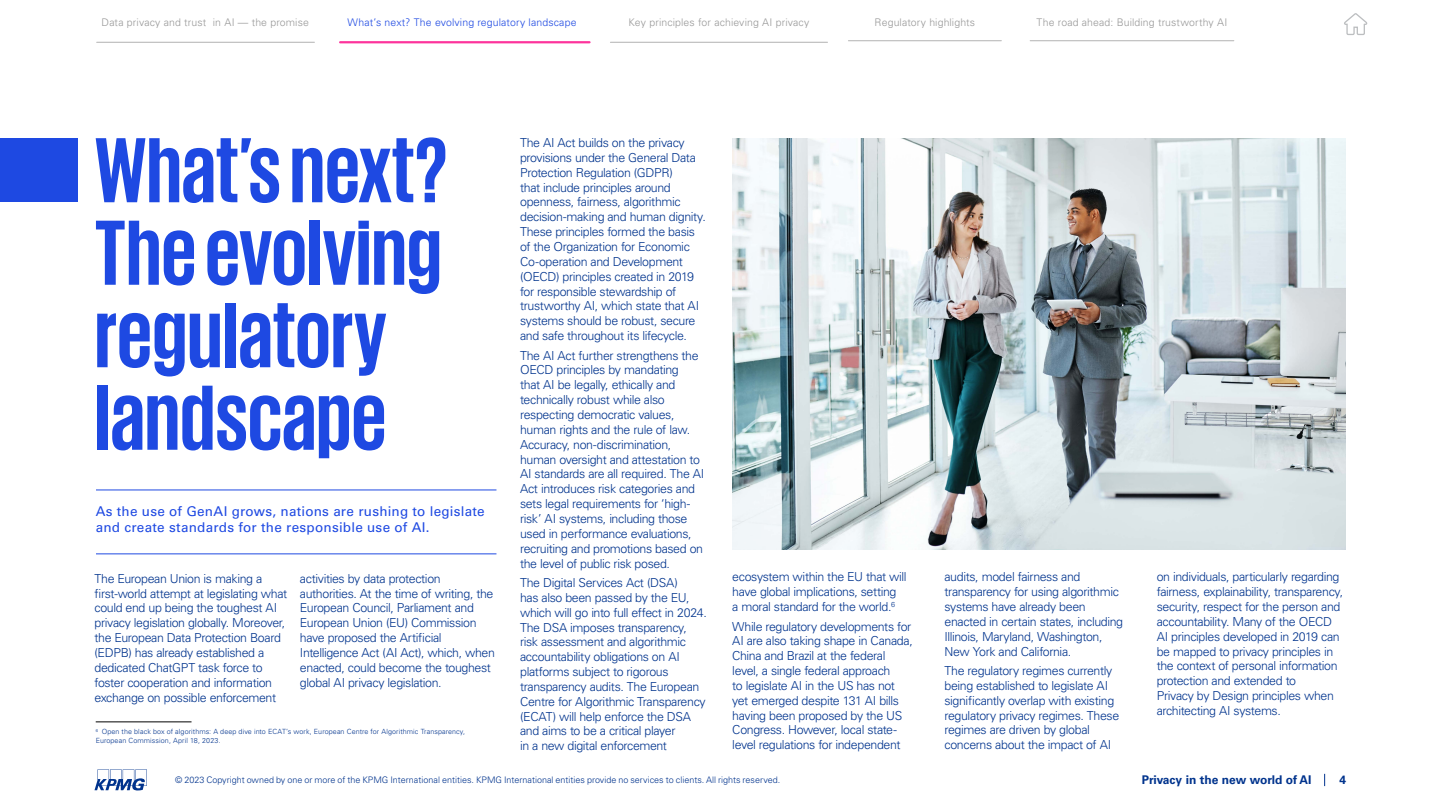
<style>
.page{position:relative;width:1441px;height:810px;background:#fff}
.page>*{position:absolute;margin:0;border:0;box-sizing:border-box;transform-origin:0 0}
.t1{font:700 94.5px/82.5px "KPMG";color:#1e49e2}
.t2{font:13.5px/16.2px "Univers LT Std";letter-spacing:.015em;color:#1e49e2}
.t3{font:300 12.38px/14.9px "Univers LT Std";letter-spacing:-.03em;color:#00338d}
.t4{font:700 12px "Univers LT Std";color:#00338d}
.t5{font:300 10.5px "Univers LT Std";letter-spacing:.01em;color:#989898}
.t6{font:300 10.5px "Univers LT Std";letter-spacing:.01em;color:#1e49e2}
.t7{font:300 9px "Univers LT Std";color:#00338d}
.t8{font:300 7.12px/8.6px "Univers LT Std";letter-spacing:.01em;color:#00338d}
</style>
<div class="page">
<hr style="left:96px;top:490px;width:400px;height:1px;background:#1e49e2">
<hr style="left:96px;top:554px;width:400px;height:1px;background:#1e49e2">
<div style="left:0;top:138px;width:77px;height:64px;background:#1e49e2"></div>
<img style="left:732px;top:138px;width:613px;height:411px">
<hr style="left:96px;top:722px;width:95px;height:1px;background:#000">
<svg style="left:94px;top:769px;width:53px;height:22px"></svg>
<svg style="left:1324px;top:774px;width:1px;height:12px"></svg>
<svg style="left:1344px;top:13px;width:24px;height:22px"></svg>
<hr style="left:97px;top:42px;width:217px;height:1px;background:#b2b2b2">
<hr style="left:610px;top:42px;width:217px;height:1px;background:#b2b2b2">
<hr style="left:848px;top:40px;width:153px;height:1px;background:#b2b2b2">
<hr style="left:1030px;top:40px;width:203px;height:1px;background:#b2b2b2">
<hr style="left:340px;top:41px;width:249px;height:2px;background:#fd349c">
<p class="t5" style="left:102px;top:16px;width:209px">Data privacy and trust in AI — the promise</p>
<p class="t6" style="left:347px;top:16px;width:230px">What’s next? The evolving regulatory landscape</p>
<p class="t5" style="left:628px;top:16px;width:182px">Key principles for achieving AI privacy</p>
<p class="t5" style="left:874px;top:16px;width:102px">Regulatory highlights</p>
<p class="t5" style="left:1036px;top:16px;width:192px">The road ahead: Building trustworthy AI</p>
<h1 class="t1" style="left:94px;top:126px;width:355px">What’snext?<br>The evolving regulatory landscape</h1>
<p class="t2" style="left:96px;top:503px;width:390px">As the use of GenAI grows, nations are rushing to legislate and create standards for the responsible use of AI.</p>
<p class="t3" style="left:94px;top:571px;width:194px">The European Union is making a first-world attempt at legislating what could end up being the toughest AI privacy legislation globally. Moreover, the European Data Protection Board (EDPB) has already established a dedicated ChatGPT task force to foster cooperation and information exchange on possible enforcement</p>
<p class="t3" style="left:300px;top:571px;width:196px">activities by data protection authorities. At the time of writing, the European Council, Parliament and European Union (EU) Commission have proposed the Artificial Intelligence Act (AI Act), which, when enacted, could become the toughest global AI privacy legislation.</p>
<p class="t8" style="left:96px;top:727px;width:371px"><sup>6</sup> Open the black box of algorithms: A deep dive into ECAT’s work, European Centre for Algorithmic Transparency,<br>European Commission, April 18, 2023.</p>
<p class="t3" style="left:520px;top:135px;width:187px">The AI Act builds on the privacy provisions under the General Data Protection Regulation (GDPR)<br>that include principles around openness, fairness, algorithmic decision-making and human dignity.<br>These principles formed the basis of the Organization for Economic Co-operation and Development (OECD) principles created in 2019 for responsible stewardship of trustworthy AI, which state that AI systems should be robust, secure and safe throughout its lifecycle.</p>
<p class="t3" style="left:520px;top:348px;width:186px">The AI Act further strengthens the OECD principles by mandating<br>that AI be legally, ethically and technically robust while also respecting democratic values, human rights and the rule of law.<br>Accuracy, non-discrimination, human oversight and attestation to AI standards are all required. The AI Act introduces risk categories and sets legal requirements for ‘high&shy;risk’ AI systems, including those used in performance evaluations, recruiting and promotions based on the level of public risk posed.</p>
<p class="t3" style="left:520px;top:575px;width:188px">The Digital Services Act (DSA)<br>has also been passed by the EU, which will go into full effect in 2024.<br>The DSA imposes transparency, risk assessment and algorithmic accountability obligations on AI platforms subject to rigorous transparency audits. The European<br>Centre for Algorithmic Transparency (ECAT) will help enforce the DSA and aims to be a critical player<br>in a new digital enforcement</p>
<p class="t3" style="left:732px;top:570px;width:176px">ecosystem within the EU that will have global implications, setting<br>a moral standard for the world.<sup>6</sup></p>
<p class="t3" style="left:732px;top:619px;width:182px">While regulatory developments for<br>AI are also taking shape in Canada,<br>China and Brazil at the federal level, a single federal approach<br>to legislate AI in the US has not yet emerged despite 131 AI bills having been proposed by the US<br>Congress. However, local state&shy;level regulations for independent</p>
<p class="t3" style="left:944px;top:570px;width:180px">audits, model fairness and transparency for using algorithmic systems have already been enacted in certain states, including<br>Illinois, Maryland, Washington,<br>New York and California.</p>
<p class="t3" style="left:944px;top:663px;width:176px">The regulatory regimes currently being established to legislate AI significantly overlap with existing regulatory privacy regimes. These regimes are driven by global concerns about the impact of AI</p>
<p class="t3" style="left:1156px;top:570px;width:188px">on individuals, particularly regarding fairness, explainability, transparency, security, respect for the person and accountability. Many of the OECD AI principles developed in 2019 can be mapped to privacy principles in the context of personal information protection and extended to<br>Privacy by Design principles when architecting AI systems.</p>
<p class="t7" style="left:175px;top:774px;width:606px">© 2023 Copyright owned by one or more of the KPMG International entities. KPMG International entities provide no services to clients. All rights reserved.</p>
<p class="t4" style="left:1141px;top:773px;width:171px">Privacy in the new world of AI</p>
<p class="t4" style="left:1339px;top:773px;width:8px">4</p>
</div>
